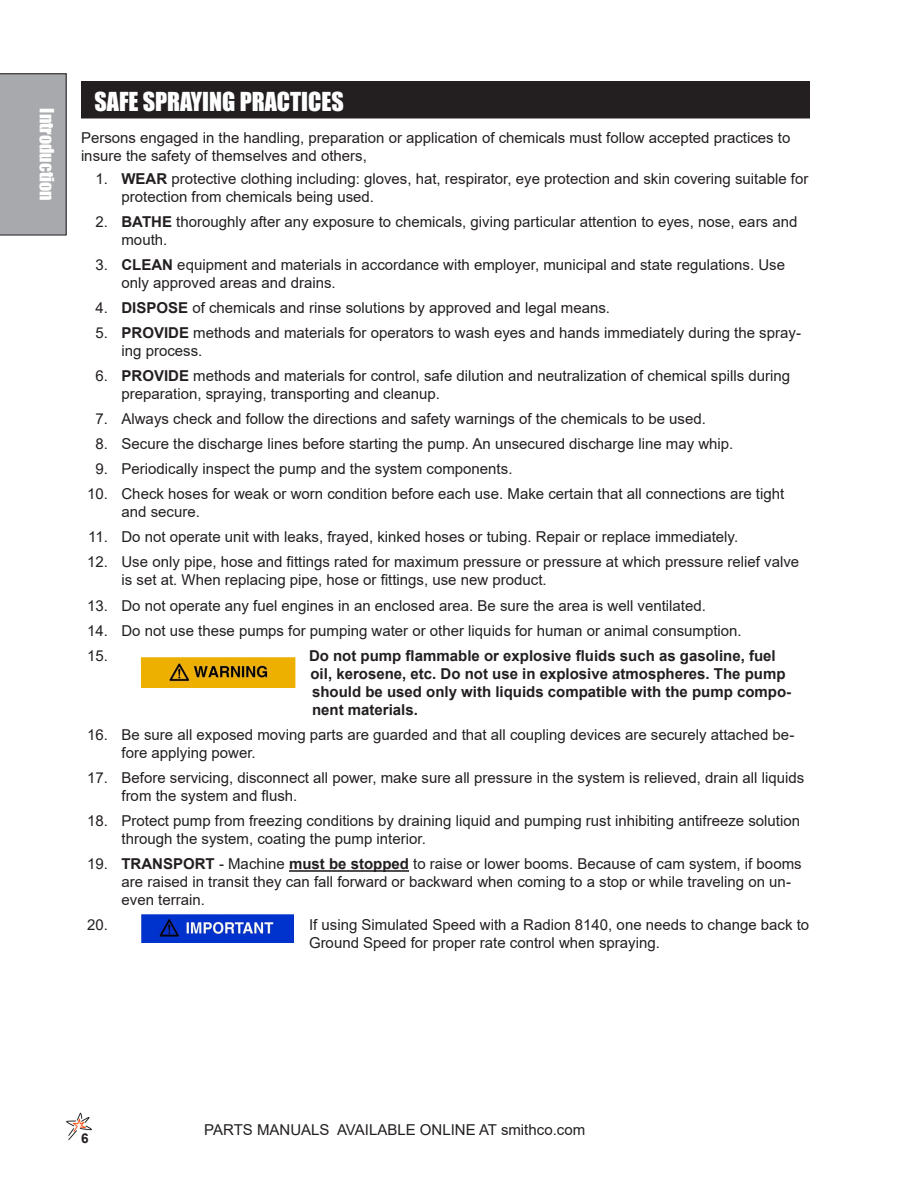
<style>
.page{position:relative;width:918px;height:1188px;background:#fff}
.page>*{position:absolute;margin:0;border:0;box-sizing:border-box;transform-origin:0 0}
.Header_Left{font:24px "Impact";color:#fff}
.t1{font:18px "Impact";color:#fff}
._1__2__3{font:15px/18px "Arial";color:#231f20}
._1__2__3-2{font:700 15px/18.1px "Arial";color:#231f20}
.Body_text{font:15px/18px "Arial";color:#231f20}
.t2{font:700 13.5px "Arial";color:#231f20}
.s1{font-weight:700}
</style>
<div class="page">
<img style="left:66px;top:1113px;width:26px;height:27px">
<div style="left:0;top:73px;width:67px;height:162px;background:#a8a9ad"></div>
<div style="left:81px;top:81px;width:729px;height:30px;background:#231f20"></div>
<div style="left:81px;top:111px;width:729px;height:7px;background:#231f20"></div>
<hr style="left:289px;top:870px;width:120px;height:2px;background:#231f20">
<img style="left:140px;top:657px;width:155px;height:31px">
<img style="left:141px;top:914px;width:152px;height:29px">
<p class="t1" style="left:61px;top:108px;width:94px;rotate:90deg">Introduction</p>
<p class="Header_Left" style="left:94px;top:83px;width:251px">SAFE SPRAYING PRACTICES</p>
<p class="Body_text" style="left:81px;top:128px;width:711px">Persons engaged in the handling, preparation or application of chemicals must follow accepted practices to insure the safety of themselves and others,</p>
<p class="_1__2__3" style="left:122px;top:170px;width:688px;text-indent:-26px">1. <span class="s1">WEAR</span> protective clothing including: gloves, hat, respirator, eye protection and skin covering suitable for protection from chemicals being used.</p>
<p class="_1__2__3" style="left:122px;top:213px;width:677px;text-indent:-26px">2. <span class="s1">BATHE</span> thoroughly after any exposure to chemicals, giving particular attention to eyes, nose, ears and mouth.</p>
<p class="_1__2__3" style="left:122px;top:256px;width:665px;text-indent:-26px">3. <span class="s1">CLEAN</span> equipment and materials in accordance with employer, municipal and state regulations. Use only approved areas and drains.</p>
<p class="_1__2__3" style="left:95px;top:299px;width:516px">4. <span class="s1">DISPOSE</span> of chemicals and rinse solutions by approved and legal means.</p>
<p class="_1__2__3" style="left:122px;top:324px;width:681px;text-indent:-26px">5. <span class="s1">PROVIDE</span> methods and materials for operators to wash eyes and hands immediately during the spray&shy;ing process.</p>
<p class="_1__2__3" style="left:122px;top:367px;width:670px;text-indent:-26px">6. <span class="s1">PROVIDE</span> methods and materials for control, safe dilution and neutralization of chemical spills during preparation, spraying, transporting and cleanup.</p>
<p class="_1__2__3" style="left:95px;top:410px;width:612px">7. Always check and follow the directions and safety warnings of the chemicals to be used.</p>
<p class="_1__2__3" style="left:95px;top:435px;width:639px">8. Secure the discharge lines before starting the pump. An unsecured discharge line may whip.</p>
<p class="_1__2__3" style="left:95px;top:460px;width:419px">9. Periodically inspect the pump and the system components.</p>
<p class="_1__2__3" style="left:122px;top:485px;width:664px;text-indent:-34px">10. Check hoses for weak or worn condition before each use. Make certain that all connections are tight and secure.</p>
<p class="_1__2__3" style="left:88px;top:528px;width:651px">11. Do not operate unit with leaks, frayed, kinked hoses or tubing. Repair or replace immediately.</p>
<p class="_1__2__3" style="left:122px;top:553px;width:679px;text-indent:-34px">12. Use only pipe, hose and fittings rated for maximum pressure or pressure at which pressure relief valve is set at. When replacing pipe, hose or fittings, use new product.</p>
<p class="_1__2__3" style="left:87px;top:596px;width:620px">13. Do not operate any fuel engines in an enclosed area. Be sure the area is well ventilated.</p>
<p class="_1__2__3" style="left:87px;top:621px;width:656px">14. Do not use these pumps for pumping water or other liquids for human or animal consumption.</p>
<p class="_1__2__3" style="left:87px;top:646px;width:22px">15.</p>
<p class="_1__2__3-2" style="left:309px;top:647px;width:484px">Do not pump flammable or explosive fluids such as gasoline, fuel oil, kerosene, etc. Do not use in explosive atmospheres. The pump should be used only with liquids compatible with the pump compo&shy;nent materials.</p>
<p class="_1__2__3" style="left:122px;top:726px;width:674px;text-indent:-34px">16. Be sure all exposed moving parts are guarded and that all coupling devices are securely attached be&shy;fore applying power.</p>
<p class="_1__2__3" style="left:122px;top:769px;width:684px;text-indent:-34px">17. Before servicing, disconnect all power, make sure all pressure in the system is relieved, drain all liquids from the system and flush.</p>
<p class="_1__2__3" style="left:122px;top:812px;width:680px;text-indent:-34px">18. Protect pump from freezing conditions by draining liquid and pumping rust inhibiting antifreeze solution through the system, coating the pump interior.</p>
<p class="_1__2__3" style="left:122px;top:855px;width:682px;text-indent:-34px">19. <span class="s1">TRANSPORT</span> - Machine <span class="s1">must be stopped</span> to raise or lower booms. Because of cam system, if booms are raised in transit they can fall forward or backward when coming to a stop or while traveling on un&shy;even terrain.</p>
<p class="_1__2__3" style="left:87px;top:916px;width:22px">20.</p>
<p class="_1__2__3" style="left:309px;top:916px;width:502px">If using Simulated Speed with a Radion 8140, one needs to change back to<br>Ground Speed for proper rate control when spraying.</p>
<p class="t2" style="left:81px;top:1129px;width:9px">6</p>
<p class="_1__2__3" style="left:204px;top:1120px;width:382px">PARTS MANUALS AVAILABLE ONLINE AT smithco.com</p>
</div>
